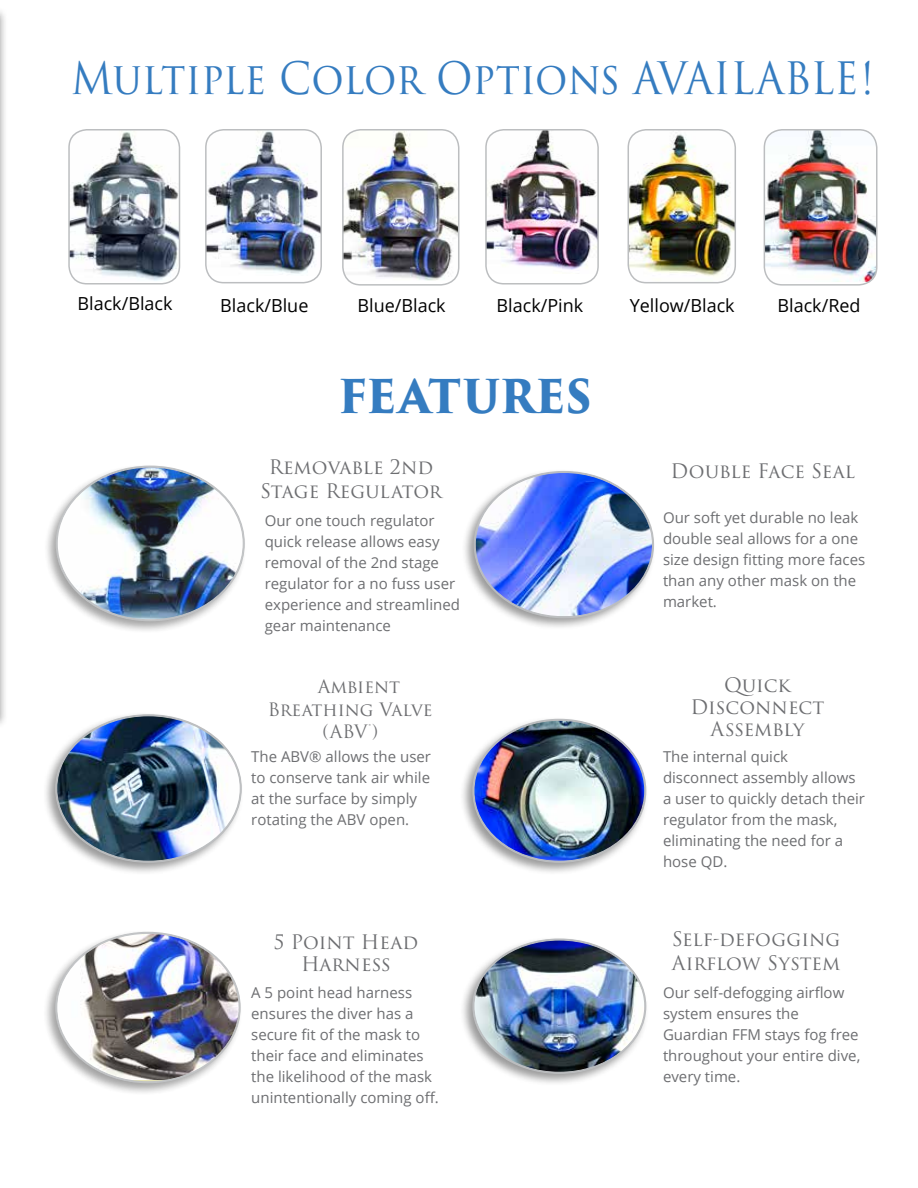
<style>
.page{position:relative;width:918px;height:1188px;background:#fff}
.page>*{position:absolute;margin:0;border:0;box-sizing:border-box;transform-origin:0 0}
.t1{font:700 52.5px "Trajan Pro 3";letter-spacing:-.01em;color:#357cc0;scale:.92 1}
.t2{font:43.5px "Trajan Pro 3";letter-spacing:-.005em;color:#357cc0;scale:.92 1}
.t3{font:19.5px/22.2px "Trajan Pro 3";color:#6d6e71;text-align:center}
.t4{font:18px "Open Sans";color:#000}
.t5{font:18px "Trajan Pro 3";color:#6d6e71}
.t6{font:15px/21px "Open Sans";color:#6d6e71}
</style>
<div class="page">
<div style="left:0;top:7px;width:8px;height:723px;background:#000;opacity:.4"></div>
<img style="left:0;top:0;width:1px;height:706px">
<div style="left:459px;top:716px;width:190px;height:160px;background:#000;opacity:.4"></div>
<img style="left:473px;top:720px;width:172px;height:142px">
<div style="left:459px;top:936px;width:190px;height:151px;background:#000;opacity:.4"></div>
<img style="left:473px;top:940px;width:172px;height:133px">
<div style="left:42px;top:929px;width:201px;height:167px;background:#000;opacity:.4"></div>
<img style="left:56px;top:933px;width:184px;height:147px">
<div style="left:42px;top:711px;width:202px;height:165px;background:#000;opacity:.4"></div>
<img style="left:56px;top:715px;width:185px;height:147px">
<img style="left:486px;top:130px;width:110px;height:144px">
<div style="left:485px;top:129px;width:114px;height:156px;border:2px solid #bcbec0;border-radius:18px"></div>
<img style="left:764px;top:130px;width:111px;height:152px">
<div style="left:764px;top:129px;width:114px;height:157px;border:2px solid #bcbec0;border-radius:18px"></div>
<svg style="left:0;top:500px;width:1px;height:211px"></svg>
<img style="left:628px;top:130px;width:107px;height:153px">
<div style="left:628px;top:129px;width:108px;height:154px;border:2px solid #bcbec0;border-radius:18px"></div>
<img style="left:343px;top:130px;width:116px;height:150px">
<div style="left:342px;top:129px;width:117px;height:157px;border:2px solid #bcbec0;border-radius:18px"></div>
<img style="left:69px;top:130px;width:111px;height:151px">
<div style="left:68px;top:129px;width:112px;height:156px;border:2px solid #bcbec0;border-radius:18px"></div>
<img style="left:206px;top:130px;width:115px;height:146px">
<div style="left:205px;top:129px;width:117px;height:154px;border:2px solid #bcbec0;border-radius:18px"></div>
<div style="left:461px;top:468px;width:196px;height:163px;background:#000;opacity:.4"></div>
<img style="left:475px;top:472px;width:178px;height:144px">
<div style="left:43px;top:463px;width:204px;height:171px;background:#000;opacity:.4"></div>
<img style="left:57px;top:467px;width:187px;height:153px">
<h2 class="t2" style="left:71px;top:48px;width:874px">Multiple Color Options AVAILABLE!</h2>
<p class="t4" style="left:78px;top:291px;width:97px">Black/Black</p>
<p class="t4" style="left:220px;top:293px;width:90px">Black/Blue</p>
<p class="t4" style="left:358px;top:293px;width:90px">Blue/Black</p>
<p class="t4" style="left:497px;top:293px;width:88px">Black/Pink</p>
<p class="t4" style="left:630px;top:293px;width:107px">Yellow/Black</p>
<p class="t4" style="left:778px;top:293px;width:85px">Black/Red</p>
<h1 class="t1" style="left:338px;top:354px;width:277px">FEATURES</h1>
<h3 class="t3" style="left:260px;top:456px;width:183px;line-height:23.4px">Removable 2nd<br>Stage Regulator</h3>
<h3 class="t3" style="left:670px;top:461px;width:186px">Double Face Seal</h3>
<p class="t6" style="left:265px;top:510px;width:197px">Our one touch regulator quick release allows easy removal of the 2nd stage regulator for a no fuss user experience and streamlined gear maintenance</p>
<p class="t6" style="left:663px;top:507px;width:204px">Our soft yet durable no leak double seal allows for a one size design fitting more faces than any other mask on the market.</p>
<p class="t5" style="left:318px;top:675px;width:84px">Ambient</p>
<p class="t5" style="left:268px;top:697px;width:166px">Breathing Valve</p>
<p class="t5" style="left:322px;top:719px;width:57px">(ABV<sup>®</sup>)</p>
<h3 class="t3" style="left:690px;top:674px;width:135px">Quick<br>Disconnect<br>Assembly</h3>
<p class="t6" style="left:251px;top:746px;width:181px">The ABV® allows the user to conserve tank air while at the surface by simply rotating the ABV open.</p>
<p class="t6" style="left:663px;top:746px;width:204px">The internal quick disconnect assembly allows a user to quickly detach their regulator from the mask, eliminating the need for a hose QD.</p>
<h3 class="t3" style="left:274px;top:932px;width:146px">5 Point Head<br>Harness</h3>
<h3 class="t3" style="left:672px;top:928px;width:170px;line-height:23.4px;text-align:left">Self-defogging<br>Airflow System</h3>
<p class="t6" style="left:251px;top:982px;width:189px">A 5 point head harness ensures the diver has a secure fit of the mask to their face and eliminates the likelihood of the mask unintentionally coming off.</p>
<p class="t6" style="left:663px;top:982px;width:199px">Our self-defogging airflow system ensures the<br>Guardian FFM stays fog free throughout your entire dive, every time.</p>
</div>
